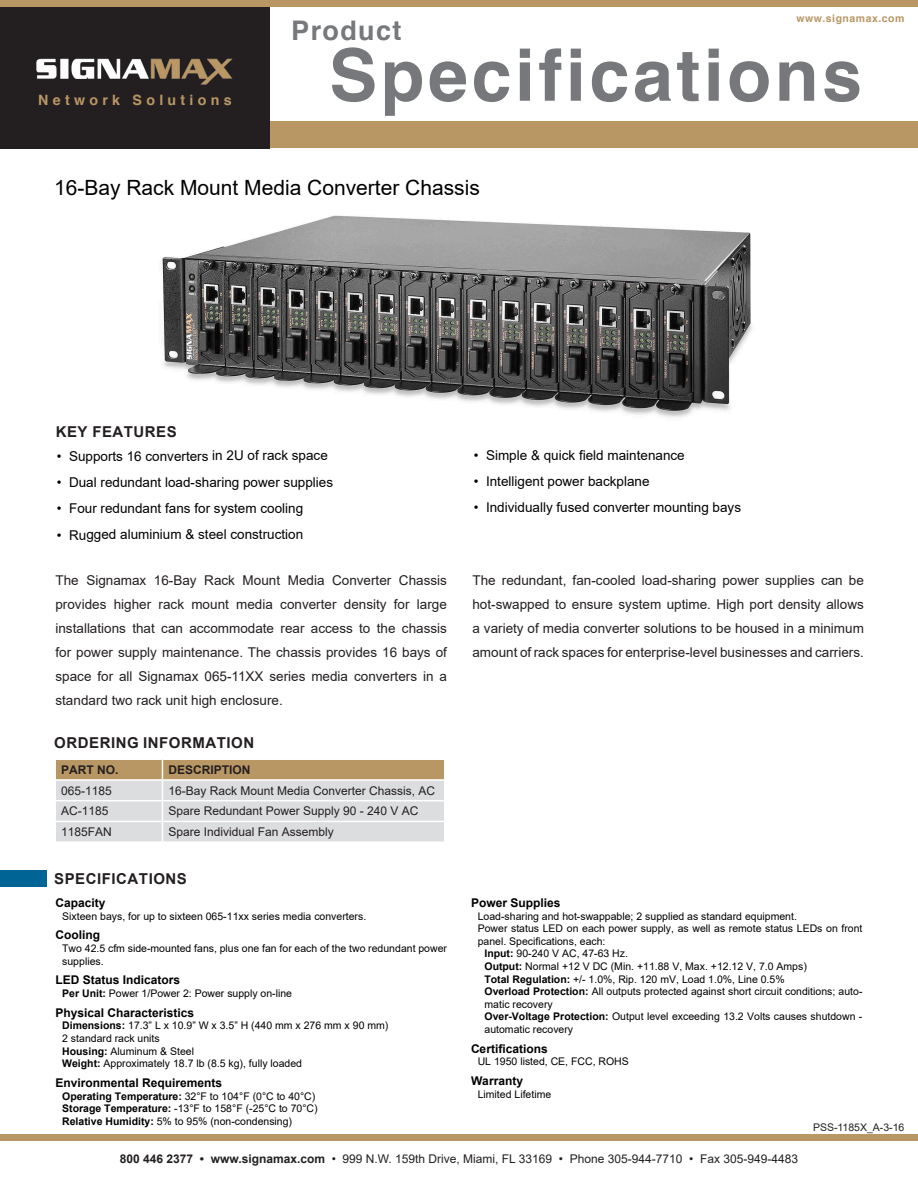
<style>
.page{position:relative;width:918px;height:1188px;background:#fff}
.page>*{position:absolute;margin:0;border:0;box-sizing:border-box;transform-origin:0 0}
.t1{font:700 72px "Helvetica";letter-spacing:.05em;color:#76787b}
.t2{font:700 27px "Helvetica";letter-spacing:.05em;color:#76787b}
.Product_Name{font:21px "Arial";color:#000}
.t3{font:700 15px "Arial";letter-spacing:.035em;color:#231f20}
.t4{font:700 14.25px "Helvetica";letter-spacing:.3em;color:#b99764}
.t5{font:13.5px/24px "Arial";color:#231f20;text-align:justify}
.t6{font:13.5px "Arial";color:#000}
.P_N_Style{font:12px "Arial";color:#231f20}
.t7{font:700 12px "Arial";color:#000}
.t8{font:700 12px "Arial";color:#231f20}
.t9{font:10.5px/12.6px "Arial";color:#000}
.t10{font:700 10.5px "Helvetica";letter-spacing:.05em;color:#b99764}
.t11{font:10.5px "Arial";color:#231f20}
.s1{font-weight:700}
</style>
<div class="page">
<div style="left:0;top:0;width:918px;height:7px;background:#b99764"></div>
<div style="left:0;top:7px;width:270px;height:141px;background:#231f20"></div>
<div style="left:270px;top:122px;width:648px;height:26px;background:#b99764"></div>
<img style="left:37px;top:58px;width:196px;height:27px">
<div style="left:0;top:1134px;width:918px;height:7px;background:#b99764"></div>
<img style="left:162px;top:215px;width:590px;height:203px">
<svg style="left:56px;top:759px;width:388px;height:83px;background:#d5cec4"></svg>
<hr style="left:54px;top:779px;width:108px;height:2px;background:#fff">
<hr style="left:162px;top:779px;width:284px;height:2px;background:#fff">
<div style="left:0;top:870px;width:47px;height:17px;background:#006494"></div>
<h3 class="t4" style="left:38px;top:91px;width:195px">Network Solutions</h3>
<h2 class="t2" style="left:291px;top:14px;width:112px">Product</h2>
<p class="t10" style="left:796px;top:11px;width:110px">www.signamax.com</p>
<h1 class="t1" style="left:329px;top:30px;width:535px">Specifications</h1>
<p class="Product_Name" style="left:54px;top:173px;width:427px">16-Bay Rack Mount Media Converter Chassis</p>
<p class="t3" style="left:56px;top:421px;width:123px">KEY FEATURES</p>
<p class="t6" style="left:57px;top:446px;width:273px">• Supports 16 converters in 2U of rack space</p>
<p class="t6" style="left:57px;top:473px;width:278px">• Dual redundant load-sharing power supplies</p>
<p class="t6" style="left:57px;top:499px;width:248px">• Four redundant fans for system cooling</p>
<p class="t6" style="left:57px;top:525px;width:248px">• Rugged aluminium &amp; steel construction</p>
<p class="t6" style="left:474px;top:446px;width:213px">• Simple &amp; quick field maintenance</p>
<p class="t6" style="left:474px;top:472px;width:177px">• Intelligent power backplane</p>
<p class="t6" style="left:474px;top:498px;width:269px">• Individually fused converter mounting bays</p>
<p class="t5" style="left:55px;top:569px;width:393px">The Signamax 16-Bay Rack Mount Media Converter Chassis provides higher rack mount media converter density for large installations that can accommodate rear access to the chassis for power supply maintenance. The chassis provides 16 bays of space for all Signamax 065-11XX series media converters in a standard two rack unit high enclosure.</p>
<p class="t5" style="left:472px;top:569px;width:393px">The redundant, fan-cooled load-sharing power supplies can be hot-swapped to ensure system uptime. High port density allows a variety of media converter solutions to be housed in a minimum amount of rack spaces for enterprise-level businesses and carriers.</p>
<p class="t3" style="left:54px;top:733px;width:201px">ORDERING INFORMATION</p>
<p class="t8" style="left:61px;top:761px;width:59px">PART NO.</p>
<p class="t8" style="left:168px;top:761px;width:84px">DESCRIPTION</p>
<p class="P_N_Style" style="left:61px;top:782px;width:52px">065-1185</p>
<p class="P_N_Style" style="left:168px;top:782px;width:268px">16-Bay Rack Mount Media Converter Chassis, AC</p>
<p class="P_N_Style" style="left:61px;top:803px;width:49px">AC-1185</p>
<p class="P_N_Style" style="left:168px;top:803px;width:252px">Spare Redundant Power Supply 90 - 240 V AC</p>
<p class="P_N_Style" style="left:61px;top:824px;width:52px">1185FAN</p>
<p class="P_N_Style" style="left:168px;top:824px;width:167px">Spare Individual Fan Assembly</p>
<p class="t3" style="left:54px;top:868px;width:134px">SPECIFICATIONS</p>
<p class="t7" style="left:55px;top:894px;width:52px">Capacity</p>
<p class="t9" style="left:62px;top:910px;width:306px">Sixteen bays, for up to sixteen 065-11xx series media converters.</p>
<p class="t7" style="left:55px;top:927px;width:46px">Cooling</p>
<p class="t9" style="left:62px;top:942px;width:386px">Two 42.5 cfm side-mounted fans, plus one fan for each of the two redundant power supplies.</p>
<p class="t7" style="left:55px;top:972px;width:126px">LED Status Indicators</p>
<p class="t9" style="left:62px;top:987px;width:231px"><span class="s1">Per Unit:</span> Power 1/Power 2: Power supply on-line</p>
<p class="t7" style="left:55px;top:1004px;width:140px">Physical Characteristics</p>
<p class="t9" style="left:62px;top:1019px;width:328px"><span class="s1">Dimensions:</span> 17.3” L x 10.9” W x 3.5” H (440 mm x 276 mm x 90 mm)</p>
<p class="t9" style="left:62px;top:1032px;width:99px">2 standard rack units</p>
<p class="t9" style="left:62px;top:1045px;width:133px"><span class="s1">Housing:</span> Aluminum &amp; Steel</p>
<p class="t9" style="left:62px;top:1057px;width:241px"><span class="s1">Weight:</span> Approximately 18.7 lb (8.5 kg), fully loaded</p>
<p class="t7" style="left:55px;top:1074px;width:168px">Environmental Requirements</p>
<p class="t9" style="left:62px;top:1090px;width:255px"><span class="s1">Operating Temperature:</span> 32°F to 104°F (0°C to 40°C)</p>
<p class="t9" style="left:62px;top:1102px;width:257px"><span class="s1">Storage Temperature:</span> -13°F to 158°F (-25°C to 70°C)</p>
<p class="t9" style="left:62px;top:1115px;width:231px"><span class="s1">Relative Humidity:</span> 5% to 95% (non-condensing)</p>
<p class="t7" style="left:471px;top:894px;width:91px">Power Supplies</p>
<p class="t9" style="left:478px;top:910px;width:386px">Load-sharing and hot-swappable; 2 supplied as standard equipment.<br>Power status LED on each power supply, as well as remote status LEDs on front panel. Specifications, each:</p>
<p class="t9" style="left:484px;top:947px;width:145px"><span class="s1">Input:</span> 90-240 V AC, 47-63 Hz.</p>
<p class="t9" style="left:484px;top:960px;width:324px"><span class="s1">Output:</span> Normal +12 V DC (Min. +11.88 V, Max. +12.12 V, 7.0 Amps)</p>
<p class="t9" style="left:484px;top:973px;width:302px"><span class="s1">Total Regulation:</span> +/- 1.0%, Rip. 120 mV, Load 1.0%, Line 0.5%</p>
<p class="t9" style="left:484px;top:985px;width:379px"><span class="s1">Overload Protection:</span> All outputs protected against short circuit conditions; auto&shy;matic recovery</p>
<p class="t9" style="left:484px;top:1010px;width:379px"><span class="s1">Over-Voltage Protection:</span> Output level exceeding 13.2 Volts causes shutdown - automatic recovery</p>
<p class="t7" style="left:471px;top:1040px;width:78px">Certifications</p>
<p class="t9" style="left:478px;top:1055px;width:153px">UL 1950 listed, CE, FCC, ROHS</p>
<p class="t7" style="left:471px;top:1073px;width:54px">Warranty</p>
<p class="t9" style="left:478px;top:1088px;width:75px">Limited Lifetime</p>
<p class="t11" style="left:813px;top:1120px;width:93px">PSS-1185X_A-3-16</p>
<p class="P_N_Style" style="left:120px;top:1151px;width:680px"><span class="s1">800 446 2377 • www.signamax.com</span> • 999 N.W. 159th Drive, Miami, FL 33169 • Phone 305-944-7710 • Fax 305-949-4483</p>
</div>
